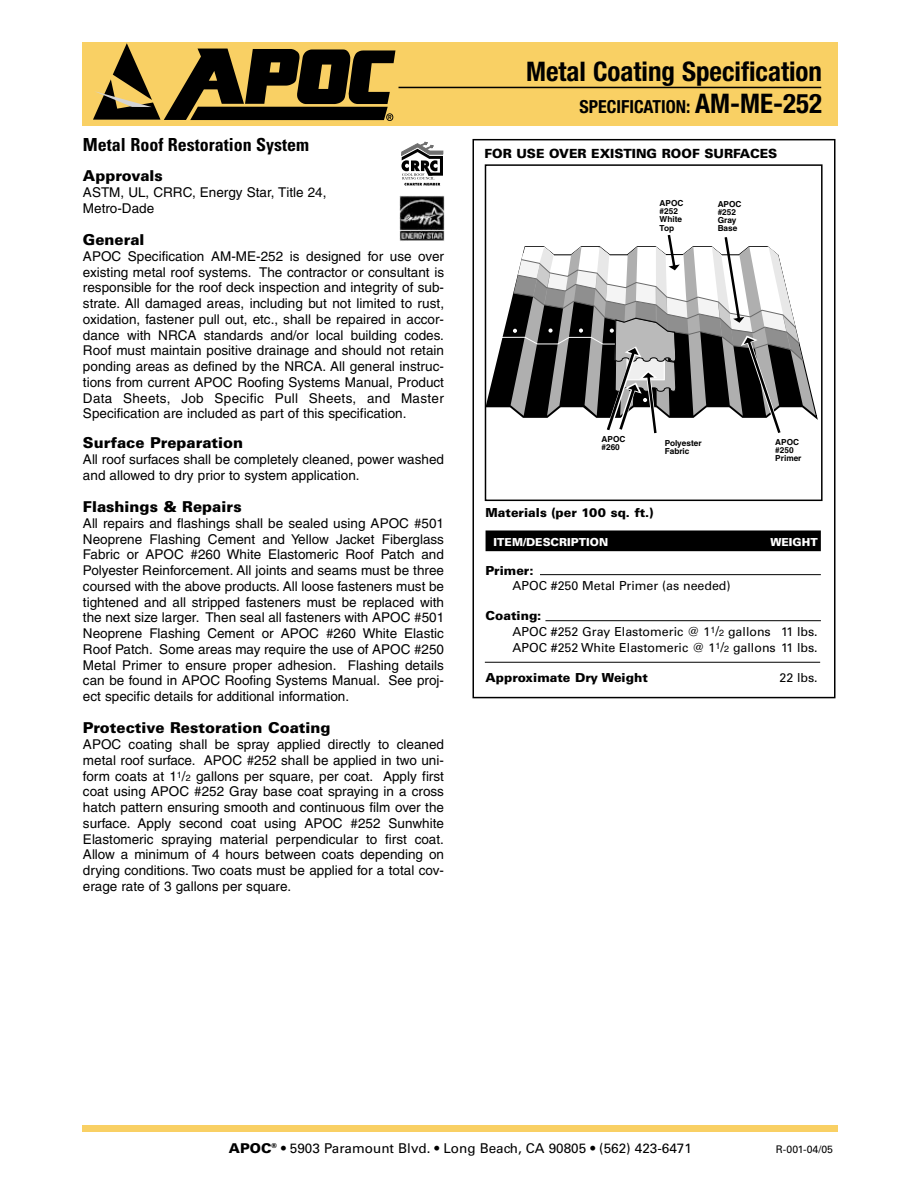
<style>
.page{position:relative;width:918px;height:1188px;background:#fff}
.page>*{position:absolute;margin:0;border:0;box-sizing:border-box;transform-origin:0 0}
.t1{font:700 condensed 27px "Helvetica Neue";color:#000}
.t2{font:700 condensed 18px "Univers";color:#000}
.t3{font:700 condensed 18px "Helvetica Neue";color:#000}
.t4{font:900 15px "Univers";color:#000}
.t5{font:13.5px/15.8px "Helvetica";color:#000;text-align:justify}
.t6{font:13.5px "Univers";color:#000}
.t7{font:900 12.6px "Univers";color:#000}
.t8{font:12.45px/15.9px "Univers";color:#000}
.t9{font:900 12.45px "Univers";color:#000}
.t10{font:900 11.1px "Univers";color:#fff}
.t11{font:10.5px "Univers";color:#000}
.t12{font:700 8.25px/8.2px "Helvetica";color:#000}
.s1{font-size:9px}
.s2{font-size:27px}
.s3{font-weight:900}
.s4{font-family:"Helvetica";font-size:13.5px}
.s5{font-family:"Helvetica";font-size:9px}
</style>
<div class="page">
<div style="left:82px;top:42px;width:756px;height:84px;background:#f9d064"></div>
<svg style="left:93px;top:43px;width:302px;height:78px"></svg>
<div style="left:82px;top:1126px;width:756px;height:6px;background:#f9d064"></div>
<div style="left:472px;top:139px;width:364px;height:559px;border:2px solid #000"></div>
<hr style="left:399px;top:87px;width:422px;height:1px;background:#000">
<div style="left:486px;top:530px;width:335px;height:21px;background:#000"></div>
<hr style="left:540px;top:574px;width:281px;height:1px;background:#000">
<hr style="left:485px;top:662px;width:335px;height:1px;background:#000">
<svg style="left:488px;top:360px;width:9px;height:48px"></svg>
<svg style="left:497px;top:234px;width:319px;height:200px"></svg>
<div style="left:485px;top:164px;width:338px;height:337px;border:2px solid #000"></div>
<svg style="left:401px;top:142px;width:42px;height:44px"></svg>
<img style="left:399px;top:196px;width:46px;height:45px">
<hr style="left:545px;top:620px;width:276px;height:1px;background:#000">
<h2 class="t2" style="left:83px;top:134px;width:228px">Metal Roof Restoration System</h2>
<p class="t4" style="left:83px;top:167px;width:81px">Approvals</p>
<p class="t5" style="left:83px;top:184px;width:245px">ASTM, UL, CRRC, Energy Star, Title 24,<br>Metro-Dade</p>
<p class="t4" style="left:83px;top:230px;width:63px">General</p>
<p class="t5" style="left:83px;top:248px;width:363px">APOC Specification AM-ME-252 is designed for use over existing metal roof systems. The contractor or consultant is responsible for the roof deck inspection and integrity of sub&shy;strate. All damaged areas, including but not limited to rust, oxidation, fastener pull out, etc., shall be repaired in accor&shy;dance with NRCA standards and/or local building codes.<br>Roof must maintain positive drainage and should not retain ponding areas as defined by the NRCA. All general instruc&shy;tions from current APOC Roofing Systems Manual, Product Data Sheets, Job Specific Pull Sheets, and Master Specification are included as part of this specification.</p>
<p class="t4" style="left:83px;top:434px;width:162px">Surface Preparation</p>
<p class="t5" style="left:83px;top:451px;width:363px">All roof surfaces shall be completely cleaned, power washed and allowed to dry prior to system application.</p>
<p class="t4" style="left:83px;top:497px;width:160px">Flashings &amp; Repairs</p>
<p class="t5" style="left:83px;top:515px;width:363px">All repairs and flashings shall be sealed using APOC #501<br>Neoprene Flashing Cement and Yellow Jacket Fiberglass Fabric or APOC #260 White Elastomeric Roof Patch and Polyester Reinforcement. All joints and seams must be three coursed with the above products. All loose fasteners must be tightened and all stripped fasteners must be replaced with the next size larger. Then seal all fasteners with APOC #501<br>Neoprene Flashing Cement or APOC #260 White Elastic Roof Patch. Some areas may require the use of APOC #250<br>Metal Primer to ensure proper adhesion. Flashing details can be found in APOC Roofing Systems Manual. See proj&shy;ect specific details for additional information.</p>
<p class="t4" style="left:83px;top:719px;width:249px">Protective Restoration Coating</p>
<p class="t5" style="left:83px;top:736px;width:363px">APOC coating shall be spray applied directly to cleaned metal roof surface. APOC #252 shall be applied in two uni&shy;form coats at 1<sup>1</sup>/<span class="s1">2</span> gallons per square, per coat. Apply first coat using APOC #252 Gray base coat spraying in a cross hatch pattern ensuring smooth and continuous film over the surface. Apply second coat using APOC #252 Sunwhite Elastomeric spraying material perpendicular to first coat.<br>Allow a minimum of 4 hours between coats depending on drying conditions. Two coats must be applied for a total cov&shy;erage rate of 3 gallons per square.</p>
<h1 class="t1" style="left:526px;top:55px;width:297px">Metal Coating Specification</h1>
<h2 class="t3" style="left:580px;top:96px;width:244px">SPECIFICATION: <span class="s2">AM-ME-252</span></h2>
<p class="t7" style="left:484px;top:145px;width:295px">FOR USE OVER EXISTING ROOF SURFACES</p>
<p class="t12" style="left:660px;top:199px;width:25px">APOC #252<br>White<br>Top</p>
<p class="t12" style="left:718px;top:199px;width:25px">APOC #252<br>Gray<br>Base</p>
<p class="t12" style="left:602px;top:435px;width:25px">APOC #260</p>
<p class="t12" style="left:665px;top:439px;width:38px">Polyester<br>Fabric</p>
<p class="t12" style="left:775px;top:438px;width:28px">APOC #250<br>Primer</p>
<p class="t9" style="left:486px;top:505px;width:169px">Materials (per 100 sq. ft.)</p>
<p class="t10" style="left:494px;top:535px;width:116px">ITEM/DESCRIPTION</p>
<p class="t10" style="left:771px;top:535px;width:49px">WEIGHT</p>
<p class="t9" style="left:486px;top:563px;width:50px">Primer:</p>
<p class="t8" style="left:513px;top:578px;width:220px">APOC #250 Metal Primer (as needed)</p>
<p class="t8" style="left:513px;top:608px;width:307px;text-indent:-27px"><span class="s3">Coating:<br></span>APOC #252 Gray Elastomeric @ 1<sup>1</sup><span class="s4">/</span><span class="s5">2</span> gallons 11 lbs.<br>APOC #252 White Elastomeric @ 1<sup>1</sup><span class="s4">/</span><span class="s5">2</span> gallons 11 lbs.</p>
<p class="t9" style="left:486px;top:670px;width:164px">Approximate Dry Weight</p>
<p class="t8" style="left:779px;top:670px;width:40px">22 lbs.</p>
<p class="t6" style="left:229px;top:1140px;width:465px"><span class="s3">APOC</span><sup>®</sup> • 5903 Paramount Blvd. • Long Beach, CA 90805 • (562) 423-6471</p>
<p class="t11" style="left:776px;top:1143px;width:59px">R-001-04/05</p>
</div>
